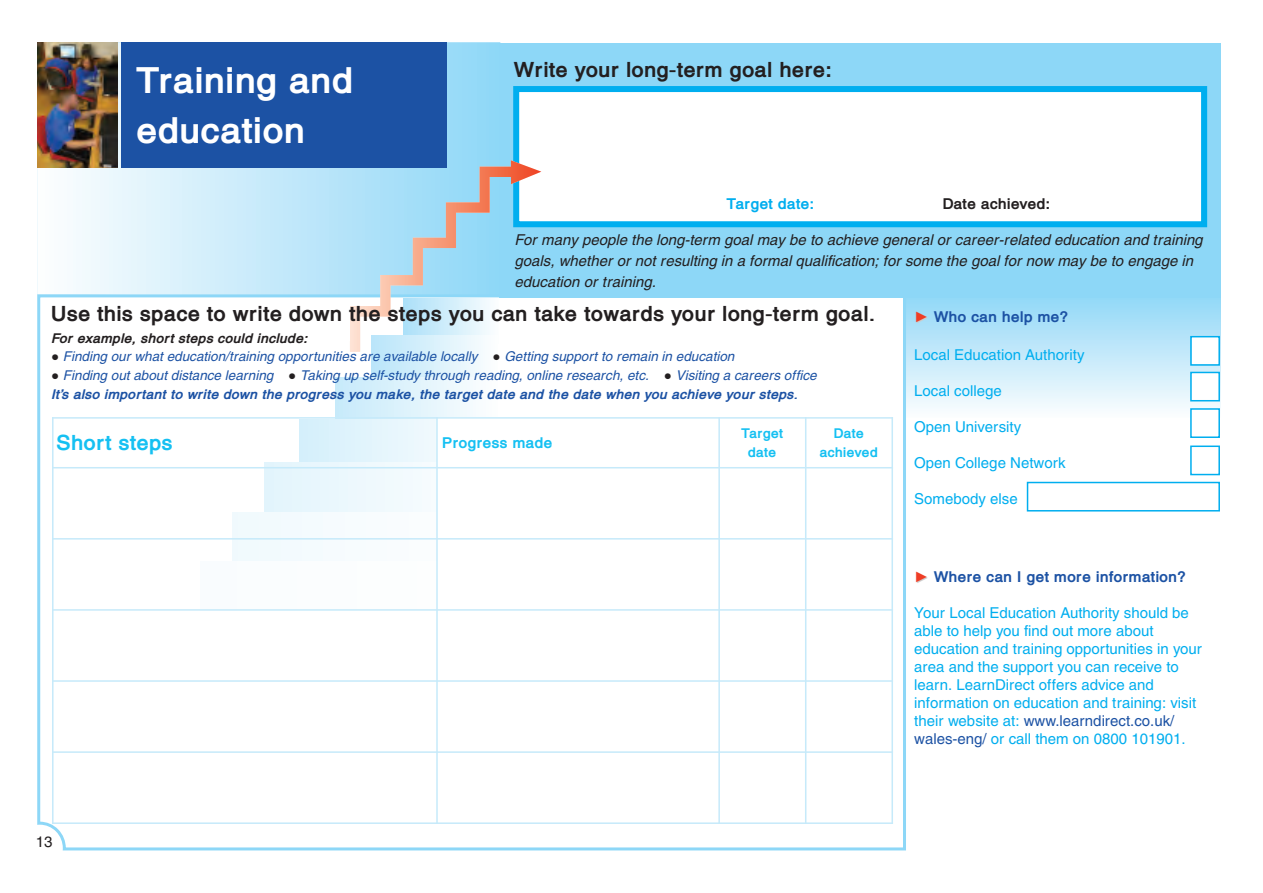
<style>
.page{position:relative;width:1263px;height:893px;background:#fff}
.page>*{position:absolute;margin:0;border:0;box-sizing:border-box;transform-origin:0 0}
.t1{font:700 36px/49.7px "Heledd";color:#fff}
.t2{font:700 21px "Heledd";color:#231f20}
.t3{font:700 21px "Heledd";color:#15c0f2}
.t4{font:15px/18px "Heledd";color:#00aeef}
.t5{font:italic 15px/20.9px "Heledd";color:#231f20}
.t6{font:700 15px "Heledd";color:#1c52a4}
.t7{font:700 15px "Heledd";color:#231f20}
.t8{font:700 15px "Heledd";color:#15c0f2}
.t9{font:700 15px "Heledd";color:#00aeef}
.t10{font:15px "Heledd";color:#231f20}
.t11{font:italic 13.5px/18.8px "Heledd";color:#1c52a4}
.t12{font:italic 700 13.5px "Heledd";color:#231f20}
.t13{font:700 13.5px/18.6px "Heledd";color:#15c0f2;text-align:center}
.s1{font-family:"Arial";font-style:normal;color:#231f20}
.s2{font-weight:700}
.s3{font-family:"Arial";font-weight:400;color:#ccc}
.s4{color:#1c52a4}
</style>
<div class="page">
<div style="left:904px;top:294px;width:316px;height:123px;background:linear-gradient(to bottom,#8fd7f7,#fbfdfe)"></div>
<svg style="left:37px;top:43px;width:462px;height:253px"></svg>
<svg style="left:44px;top:825px;width:19px;height:25px"></svg>
<div style="left:499px;top:43px;width:721px;height:254px;background:#8dd7f7"></div>
<div style="left:519px;top:92px;width:682px;height:129px;background:#fff"></div>
<div style="left:513px;top:86px;width:694px;height:141px;border:6px solid #00aeef"></div>
<div style="left:371px;top:335px;width:127px;height:45px;background:linear-gradient(to right,#b8e5f9,#fdfefe)"></div>
<div style="left:335px;top:377px;width:163px;height:45px;background:linear-gradient(to right,#c6eafa,#fdfefe)"></div>
<div style="left:299px;top:419px;width:199px;height:45px;background:linear-gradient(to bottom,#e2f4fc,#e2f4fc)"></div>
<div style="left:265px;top:463px;width:233px;height:49px;background:#edf8fd"></div>
<div style="left:233px;top:513px;width:268px;height:49px;background:#f6fbfe"></div>
<div style="left:201px;top:562px;width:303px;height:49px;background:#fbfdfe"></div>
<svg style="left:350px;top:160px;width:191px;height:192px"></svg>
<div style="left:122px;top:43px;width:325px;height:125px;background:#1c52a4"></div>
<img style="left:37px;top:43px;width:81px;height:125px">
<div style="left:1192px;top:337px;width:26px;height:27px;background:#fff"></div>
<div style="left:1190px;top:336px;width:30px;height:30px;border:2px solid #00aeef"></div>
<div style="left:1192px;top:373px;width:26px;height:27px;background:#fff"></div>
<div style="left:1190px;top:372px;width:30px;height:29px;border:2px solid #00aeef"></div>
<div style="left:1192px;top:410px;width:26px;height:26px;background:#fff"></div>
<div style="left:1190px;top:408px;width:30px;height:30px;border:2px solid #00aeef"></div>
<div style="left:1190px;top:445px;width:30px;height:30px;border:2px solid #00aeef"></div>
<div style="left:1027px;top:482px;width:193px;height:29px;border:2px solid #00aeef"></div>
<div style="left:437px;top:417px;width:282px;height:51px;background:#fff"></div>
<div style="left:437px;top:468px;width:282px;height:71px;background:#fff"></div>
<div style="left:437px;top:539px;width:282px;height:71px;background:#fff"></div>
<hr style="left:52px;top:417px;width:2px;height:407px;background:#c6eafa">
<hr style="left:436px;top:417px;width:2px;height:407px;background:#c6eafa">
<hr style="left:718px;top:417px;width:2px;height:407px;background:#c6eafa">
<hr style="left:805px;top:417px;width:1px;height:407px;background:#c6eafa">
<hr style="left:891px;top:417px;width:2px;height:407px;background:#c6eafa">
<hr style="left:52px;top:417px;width:841px;height:2px;background:#c6eafa">
<hr style="left:52px;top:467px;width:841px;height:1px;background:#c6eafa">
<hr style="left:52px;top:538px;width:841px;height:2px;background:#c6eafa">
<hr style="left:52px;top:609px;width:841px;height:2px;background:#c6eafa">
<hr style="left:52px;top:680px;width:841px;height:2px;background:#c6eafa">
<hr style="left:52px;top:751px;width:841px;height:2px;background:#c6eafa">
<hr style="left:52px;top:822px;width:841px;height:2px;background:#c6eafa">
<h1 class="t1" style="left:137px;top:56px;width:218px">Training and education</h1>
<h2 class="t2" style="left:514px;top:58px;width:320px">Write your long-term goal here:</h2>
<p class="t9" style="left:727px;top:195px;width:89px">Target date:</p>
<p class="t7" style="left:943px;top:195px;width:109px">Date achieved:</p>
<p class="t5" style="left:514px;top:229px;width:689px">For many people the long-term goal may be to achieve general or career-related education and training goals, whether or not resulting in a formal qualification; for some the goal for now may be to engage in education or training.</p>
<h2 class="t2" style="left:51px;top:301px;width:826px">Use this space to write down the steps you can take towards your long-term goal.</h2>
<p class="t12" style="left:51px;top:330px;width:258px">For example, short steps could include:</p>
<p class="t11" style="left:51px;top:347px;width:685px"><span class="s1">●</span> Finding our what education/training opportunities are available locally <span class="s1">●</span> Getting support to remain in education</p>
<p class="t11" style="left:51px;top:366px;width:767px"><span class="s1">●</span> Finding out about distance learning <span class="s1">●</span> Taking up self-study through reading, online research, etc. <span class="s1">●</span> Visiting a careers office<br><span class="s2">It’s also important to write down the progress you make, the target date and the date when you achieve your steps.</span></p>
<h2 class="t3" style="left:57px;top:431px;width:118px">Short steps</h2>
<p class="t8" style="left:442px;top:434px;width:112px">Progress made</p>
<p class="t13" style="left:741px;top:424px;width:43px">Target date</p>
<p class="t13" style="left:820px;top:424px;width:60px">Date achieved</p>
<p class="t10" style="left:36px;top:833px;width:18px">13</p>
<p class="t6" style="left:915px;top:308px;width:155px"><span class="s3">►</span> Who can help me?</p>
<p class="t4" style="left:914px;top:346px;width:172px">Local Education Authority</p>
<p class="t4" style="left:914px;top:382px;width:89px">Local college</p>
<p class="t4" style="left:914px;top:418px;width:108px">Open University</p>
<p class="t4" style="left:914px;top:454px;width:153px">Open College Network</p>
<p class="t4" style="left:914px;top:490px;width:105px">Somebody else</p>
<p class="t6" style="left:915px;top:568px;width:273px"><span class="s3">►</span> Where can I get more information?</p>
<p class="t4" style="left:914px;top:604px;width:289px">Your Local Education Authority should be able to help you find out more about education and training opportunities in your area and the support you can receive to learn. LearnDirect offers advice and information on education and training: visit their website at: <span class="s4">www.learndirect.co.uk/ wales-eng/</span> or call them on 0800 101901.</p>
</div>
